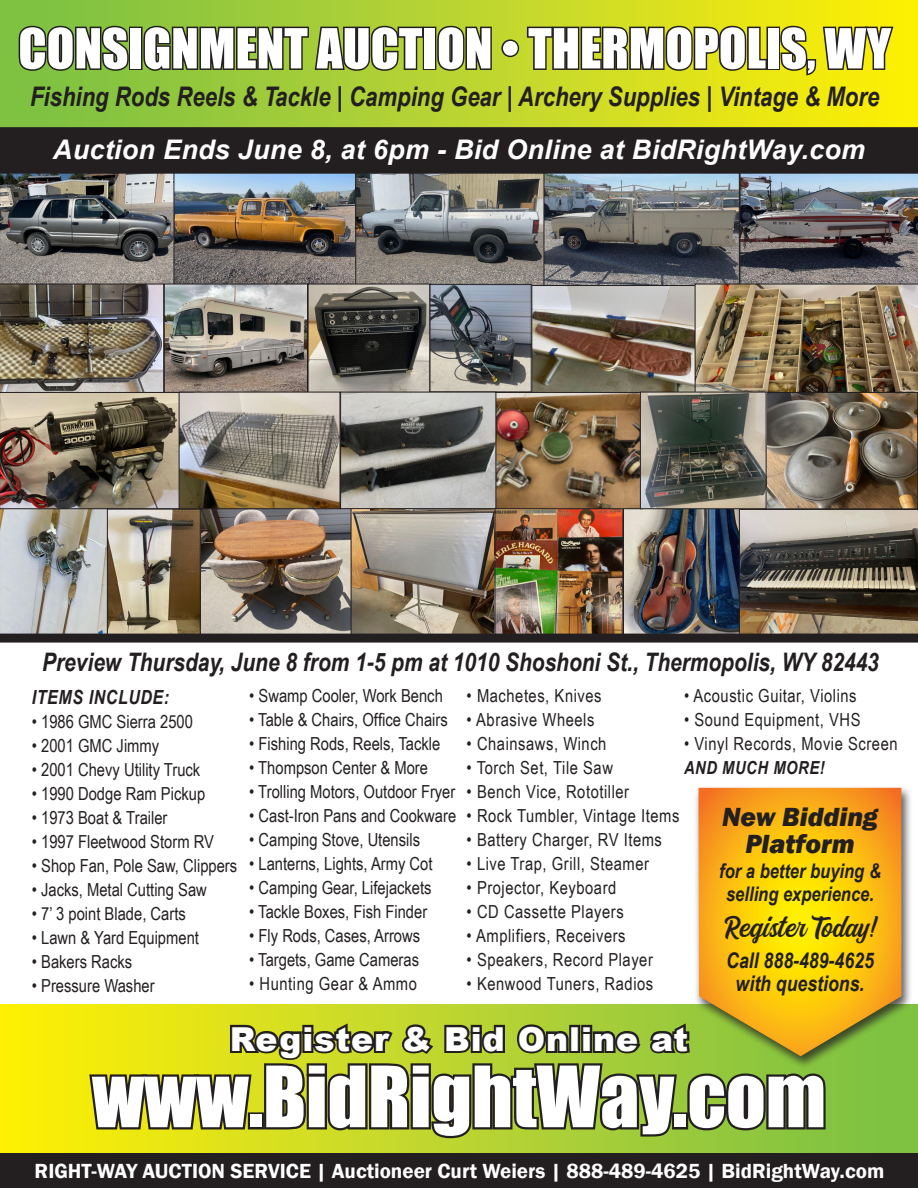
<style>
.page{position:relative;width:918px;height:1188px;background:#fff}
.page>*{position:absolute;margin:0;border:0;box-sizing:border-box;transform-origin:0 0}
.t1{font:78px "Impact";color:#fff}
.t2{font:51px "Impact";color:#fff}
.t3{font:900 33px "Arial";letter-spacing:.03em;color:#fff}
.t4{font:28.8px "Miganty";color:#231f20}
.t5{font:italic 700 27px "Arial Narrow";color:#231f20}
.t6{font:italic 700 27px "Arial";letter-spacing:.01em;color:#fff}
.t7{font:italic 800 27px/27px "Franklin Gothic";color:#231f20;text-align:center}
.t8{font:italic 700 25.5px "Arial Narrow";color:#231f20}
.t9{font:italic 700 21.6px/23.1px "Arial Narrow";color:#231f20;text-align:center}
.t10{font:600 21px "Franklin Gothic";color:#fff}
.t11{font:italic 700 20.1px/23.1px "Arial Narrow";color:#231f20;text-align:center}
.t12{font:italic 700 19.5px "Arial Narrow";letter-spacing:.03em;color:#231f20}
.t13{font:18px "Arial Narrow";color:#231f20}
.t14{font:18px "Arial Narrow";letter-spacing:.03em;color:#231f20}
.t15{font:italic 700 18px "Arial Narrow";letter-spacing:.03em;color:#231f20}
</style>
<div class="page">
<svg style="left:0;top:0;width:918px;height:127px;background:#b8d52b"></svg>
<img style="left:174px;top:174px;width:180px;height:110px">
<img style="left:544px;top:174px;width:151px;height:111px">
<svg style="left:17px;top:24px;width:114px;height:49px;background:#5d8233"></svg>
<div style="left:129px;top:27px;width:14px;height:43px;border:3px solid #231f20"></div>
<svg style="left:142px;top:0;width:283px;height:73px;background:#809f32"></svg>
<div style="left:423px;top:27px;width:13px;height:43px;border:3px solid #231f20"></div>
<svg style="left:436px;top:24px;width:57px;height:49px;background:#808e2a"></svg>
<svg style="left:499px;top:0;width:269px;height:73px;background:#abb121"></svg>
<div style="left:766px;top:27px;width:14px;height:43px;border:3px solid #231f20"></div>
<svg style="left:778px;top:22px;width:117px;height:79px;background:#c7bf0e"></svg>
<img style="left:202px;top:509px;width:149px;height:125px">
<img style="left:740px;top:509px;width:178px;height:125px">
<img style="left:353px;top:509px;width:142px;height:125px">
<img style="left:497px;top:509px;width:241px;height:125px">
<div style="left:495px;top:504px;width:128px;height:134px;border:1px solid #231f20"></div>
<div style="left:623px;top:504px;width:117px;height:133px;border:1px solid #231f20"></div>
<img style="left:2px;top:509px;width:105px;height:124px">
<img style="left:357px;top:174px;width:185px;height:111px">
<img style="left:2px;top:174px;width:170px;height:110px">
<img style="left:534px;top:287px;width:161px;height:105px">
<div style="left:532px;top:285px;width:168px;height:119px;border:1px solid #231f20"></div>
<img style="left:0;top:284px;width:164px;height:108px">
<img style="left:166px;top:286px;width:262px;height:106px">
<div style="left:164px;top:284px;width:144px;height:122px;border:1px solid #231f20"></div>
<div style="left:308px;top:284px;width:122px;height:122px;border:1px solid #231f20"></div>
<img style="left:695px;top:174px;width:223px;height:218px">
<img style="left:2px;top:394px;width:177px;height:113px">
<div style="left:0;top:392px;width:194px;height:117px;border:1px solid #231f20"></div>
<img style="left:181px;top:394px;width:459px;height:113px">
<div style="left:495px;top:392px;width:148px;height:117px;border:1px solid #231f20"></div>
<img style="left:109px;top:511px;width:90px;height:123px">
<div style="left:107px;top:509px;width:94px;height:131px;border:1px solid #231f20"></div>
<svg style="left:0;top:1004px;width:918px;height:149px;background:#c9dc1f"></svg>
<svg style="left:87px;top:1020px;width:741px;height:133px;background:#8e9c26"></svg>
<div style="left:0;top:1153px;width:918px;height:35px;background:#231f20"></div>
<div style="left:179px;top:392px;width:161px;height:117px;border:1px solid #231f20"></div>
<img style="left:432px;top:286px;width:98px;height:104px">
<div style="left:430px;top:284px;width:102px;height:108px;border:1px solid #231f20"></div>
<img style="left:766px;top:394px;width:150px;height:113px">
<div style="left:757px;top:392px;width:161px;height:117px;border:1px solid #231f20"></div>
<div style="left:0;top:127px;width:918px;height:47px;background:#231f20"></div>
<div style="left:0;top:634px;width:918px;height:9px;background:#231f20"></div>
<div style="left:340px;top:392px;width:156px;height:117px;border:1px solid #231f20"></div>
<div style="left:693px;top:786px;width:220px;height:284px;background:#231f20;opacity:.75"></div>
<svg style="left:699px;top:788px;width:202px;height:268px;background:#edbb14"></svg>
<img style="left:642px;top:394px;width:122px;height:113px">
<div style="left:640px;top:392px;width:126px;height:117px;border:1px solid #231f20"></div>
<p class="t2" style="left:18px;top:9px;width:874px">CONSIGNMENT AUCTION • THERMOPOLIS, WY</p>
<p class="t5" style="left:30px;top:76px;width:851px">Fishing Rods Reels &amp; Tackle | Camping Gear | Archery Supplies | Vintage &amp; More</p>
<p class="t6" style="left:53px;top:131px;width:814px">Auction Ends June 8, at 6pm - Bid Online at BidRightWay.com</p>
<p class="t8" style="left:42px;top:643px;width:838px">Preview Thursday, June 8 from 1-5 pm at 1010 Shoshoni St., Thermopolis, WY 82443</p>
<p class="t12" style="left:32px;top:682px;width:139px">ITEMS INCLUDE:</p>
<p class="t13" style="left:32px;top:708px;width:163px">• 1986 GMC Sierra 2500</p>
<p class="t13" style="left:32px;top:732px;width:129px">• 2001 GMC Jimmy</p>
<p class="t13" style="left:32px;top:756px;width:170px">• 2001 Chevy Utility Truck</p>
<p class="t13" style="left:32px;top:780px;width:175px">• 1990 Dodge Ram Pickup</p>
<p class="t13" style="left:32px;top:804px;width:137px">• 1973 Boat &amp; Trailer</p>
<p class="t13" style="left:32px;top:828px;width:184px">• 1997 Fleetwood Storm RV</p>
<p class="t13" style="left:32px;top:852px;width:207px">• Shop Fan, Pole Saw, Clippers</p>
<p class="t13" style="left:32px;top:876px;width:176px">• Jacks, Metal Cutting Saw</p>
<p class="t13" style="left:32px;top:900px;width:155px">• 7’ 3 point Blade, Carts</p>
<p class="t13" style="left:32px;top:924px;width:169px">• Lawn &amp; Yard Equipment</p>
<p class="t13" style="left:32px;top:948px;width:102px">• Bakers Racks</p>
<p class="t13" style="left:32px;top:972px;width:124px">• Pressure Washer</p>
<p class="t13" style="left:249px;top:683px;width:195px">• Swamp Cooler, Work Bench</p>
<p class="t13" style="left:249px;top:707px;width:200px">• Table &amp; Chairs, Office Chairs</p>
<p class="t13" style="left:249px;top:731px;width:193px">• Fishing Rods, Reels, Tackle</p>
<p class="t13" style="left:249px;top:755px;width:180px">• Thompson Center &amp; More</p>
<p class="t13" style="left:249px;top:779px;width:208px">• Trolling Motors, Outdoor Fryer</p>
<p class="t13" style="left:249px;top:803px;width:208px">• Cast-Iron Pans and Cookware</p>
<p class="t13" style="left:249px;top:827px;width:172px">• Camping Stove, Utensils</p>
<p class="t13" style="left:249px;top:851px;width:185px">• Lanterns, Lights, Army Cot</p>
<p class="t13" style="left:249px;top:875px;width:184px">• Camping Gear, Lifejackets</p>
<p class="t13" style="left:249px;top:899px;width:180px">• Tackle Boxes, Fish Finder</p>
<p class="t13" style="left:249px;top:923px;width:172px">• Fly Rods, Cases, Arrows</p>
<p class="t13" style="left:249px;top:947px;width:171px">• Targets, Game Cameras</p>
<p class="t14" style="left:249px;top:971px;width:169px">• Hunting Gear &amp; Ammo</p>
<p class="t14" style="left:684px;top:683px;width:174px">• Acoustic Guitar, Violins</p>
<p class="t14" style="left:684px;top:707px;width:178px">• Sound Equipment, VHS</p>
<p class="t14" style="left:684px;top:731px;width:215px">• Vinyl Records, Movie Screen</p>
<p class="t15" style="left:684px;top:755px;width:142px">AND MUCH MORE!</p>
<p class="t14" style="left:467px;top:683px;width:136px">• Machetes, Knives</p>
<p class="t14" style="left:467px;top:707px;width:129px">• Abrasive Wheels</p>
<p class="t14" style="left:467px;top:731px;width:141px">• Chainsaws, Winch</p>
<p class="t14" style="left:467px;top:755px;width:148px">• Torch Set, Tile Saw</p>
<p class="t14" style="left:467px;top:779px;width:164px">• Bench Vice, Rototiller</p>
<p class="t14" style="left:467px;top:803px;width:214px">• Rock Tumbler, Vintage Items</p>
<p class="t14" style="left:467px;top:827px;width:197px">• Battery Charger, RV Items</p>
<p class="t14" style="left:467px;top:851px;width:184px">• Live Trap, Grill, Steamer</p>
<p class="t14" style="left:467px;top:875px;width:151px">• Projector, Keyboard</p>
<p class="t14" style="left:467px;top:899px;width:159px">• CD Cassette Players</p>
<p class="t14" style="left:467px;top:923px;width:160px">• Amplifiers, Receivers</p>
<p class="t14" style="left:467px;top:947px;width:188px">• Speakers, Record Player</p>
<p class="t14" style="left:467px;top:971px;width:188px">• Kenwood Tuners, Radios</p>
<p class="t7" style="left:722px;top:804px;width:158px">New Bidding<br>Platform</p>
<p class="t11" style="left:719px;top:858px;width:163px">for a better buying &amp; selling experience.</p>
<p class="t4" style="left:725px;top:910px;width:152px">Register Today!</p>
<p class="t9" style="left:726px;top:948px;width:149px">Call 888-489-4625 with questions.</p>
<p class="t3" style="left:230px;top:1015px;width:460px">Register &amp; Bid Online at</p>
<p class="t1" style="left:92px;top:1036px;width:735px">www.BidRightWay.com</p>
<p class="t10" style="left:35px;top:1158px;width:851px">RIGHT-WAY AUCTION SERVICE | Auctioneer Curt Weiers | 888-489-4625 | BidRightWay.com</p>
</div>
